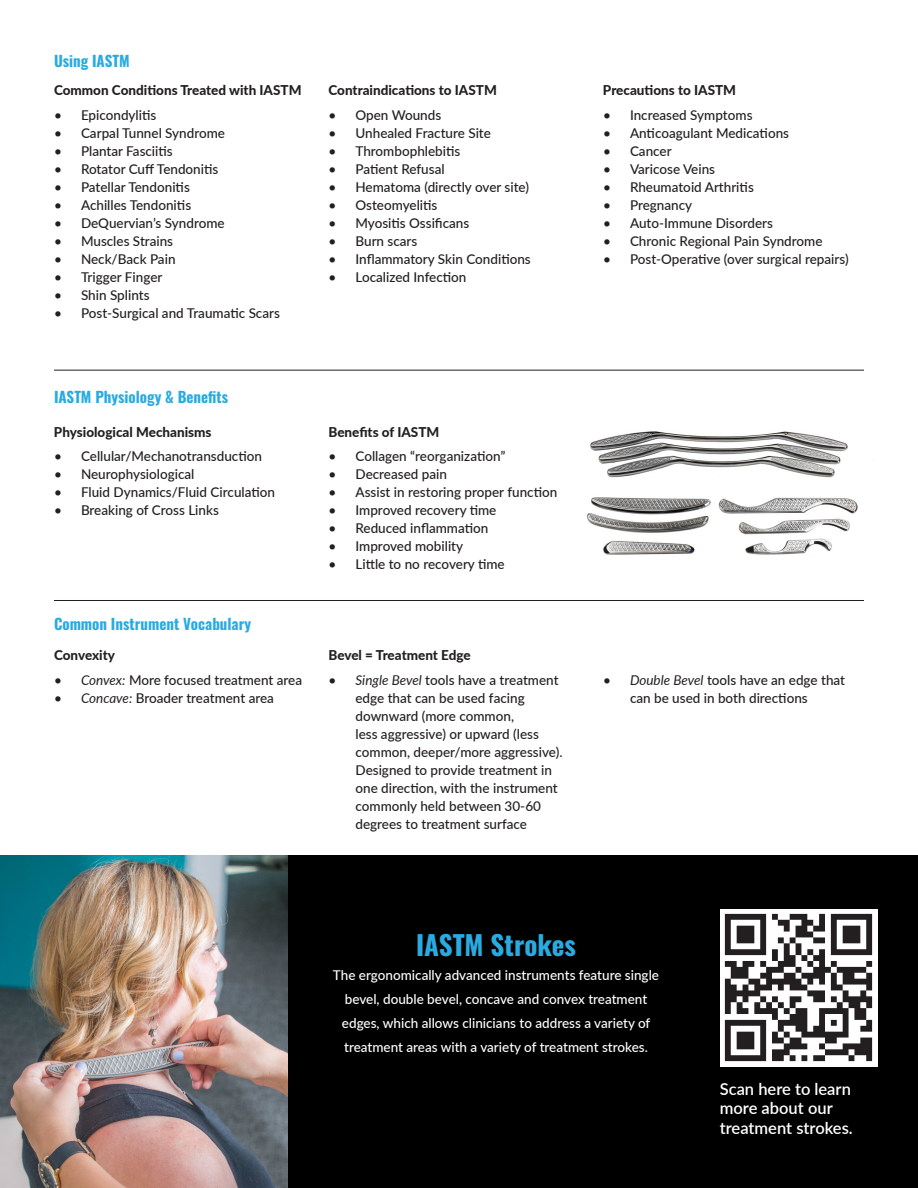
<style>
.page{position:relative;width:918px;height:1188px;background:#fff}
.page>*{position:absolute;margin:0;border:0;box-sizing:border-box;transform-origin:0 0}
.t1{font:700 27px "Oswald";color:#29abe2}
.body{font:600 16.5px/19.8px "Lato";color:#fff}
.body-2{font:700 15px "Oswald";color:#29abe2}
.t2{font:500 13.5px/18px "Lato";color:#231f20}
.body-3{font:500 13.5px/24px "Lato";color:#fff;text-align:center}
.Back_Subheader{font:900 13.5px "Lato";color:#231f20}
.s1{font-weight:400;font-style:italic}
</style>
<div class="page">
<div style="left:0;top:855px;width:918px;height:333px;background:#000"></div>
<img style="left:0;top:855px;width:288px;height:333px">
<img style="left:586px;top:431px;width:272px;height:124px">
<img style="left:720px;top:909px;width:158px;height:157px">
<hr style="left:54px;top:370px;width:810px;height:1px;background:#231f20">
<hr style="left:54px;top:600px;width:810px;height:1px;background:#231f20">
<p class="body-2" style="left:54px;top:48px;width:77px">Using IASTM</p>
<p class="Back_Subheader" style="left:54px;top:80px;width:249px">Common Conditions Treated with IASTM</p>
<p class="t2" style="left:54px;top:105px;width:104px">• Epicondylitis</p>
<p class="t2" style="left:54px;top:123px;width:173px">• Carpal Tunnel Syndrome</p>
<p class="t2" style="left:54px;top:141px;width:120px">• Plantar Fasciitis</p>
<p class="t2" style="left:54px;top:159px;width:166px">• Rotator Cuff Tendonitis</p>
<p class="t2" style="left:54px;top:177px;width:137px">• Patellar Tendonitis</p>
<p class="t2" style="left:54px;top:195px;width:139px">• Achilles Tendonitis</p>
<p class="t2" style="left:54px;top:213px;width:172px">• DeQuervian’s Syndrome</p>
<p class="t2" style="left:54px;top:231px;width:121px">• Muscles Strains</p>
<p class="t2" style="left:54px;top:249px;width:123px">• Neck/Back Pain</p>
<p class="t2" style="left:54px;top:267px;width:110px">• Trigger Finger</p>
<p class="t2" style="left:54px;top:285px;width:97px">• Shin Splints</p>
<p class="t2" style="left:54px;top:303px;width:227px">• Post-Surgical and Traumatic Scars</p>
<p class="Back_Subheader" style="left:328px;top:80px;width:170px">Contraindications to IASTM</p>
<p class="t2" style="left:328px;top:105px;width:114px">• Open Wounds</p>
<p class="t2" style="left:328px;top:123px;width:164px">• Unhealed Fracture Site</p>
<p class="t2" style="left:328px;top:141px;width:133px">• Thrombophlebitis</p>
<p class="t2" style="left:328px;top:159px;width:118px">• Patient Refusal</p>
<p class="t2" style="left:328px;top:177px;width:202px">• Hematoma (directly over site)</p>
<p class="t2" style="left:328px;top:195px;width:110px">• Osteomyelitis</p>
<p class="t2" style="left:328px;top:213px;width:142px">• Myositis Ossificans</p>
<p class="t2" style="left:328px;top:231px;width:90px">• Burn scars</p>
<p class="t2" style="left:328px;top:249px;width:204px">• Inflammatory Skin Conditions</p>
<p class="t2" style="left:328px;top:267px;width:140px">• Localized Infection</p>
<p class="Back_Subheader" style="left:603px;top:80px;width:135px">Precautions to IASTM</p>
<p class="t2" style="left:603px;top:105px;width:151px">• Increased Symptoms</p>
<p class="t2" style="left:603px;top:123px;width:188px">• Anticoagulant Medications</p>
<p class="t2" style="left:603px;top:141px;width:70px">• Cancer</p>
<p class="t2" style="left:603px;top:159px;width:114px">• Varicose Veins</p>
<p class="t2" style="left:603px;top:177px;width:152px">• Rheumatoid Arthritis</p>
<p class="t2" style="left:603px;top:195px;width:91px">• Pregnancy</p>
<p class="t2" style="left:603px;top:213px;width:172px">• Auto-Immune Disorders</p>
<p class="t2" style="left:603px;top:231px;width:221px">• Chronic Regional Pain Syndrome</p>
<p class="t2" style="left:603px;top:249px;width:247px">• Post-Operative (over surgical repairs)</p>
<p class="body-2" style="left:54px;top:384px;width:176px">IASTM Physiology &amp; Benefits</p>
<p class="Back_Subheader" style="left:54px;top:422px;width:159px">Physiological Mechanisms</p>
<p class="t2" style="left:54px;top:447px;width:209px">• Cellular/Mechanotransduction</p>
<p class="t2" style="left:54px;top:465px;width:142px">• Neurophysiological</p>
<p class="t2" style="left:54px;top:483px;width:223px">• Fluid Dynamics/Fluid Circulation</p>
<p class="t2" style="left:54px;top:501px;width:166px">• Breaking of Cross Links</p>
<p class="body-2" style="left:54px;top:610px;width:199px">Common Instrument Vocabulary</p>
<p class="Back_Subheader" style="left:54px;top:646px;width:63px">Convexity</p>
<p class="t2" style="left:54px;top:671px;width:250px">• <span class="s1">Convex:</span> More focused treatment area</p>
<p class="t2" style="left:54px;top:689px;width:222px">• <span class="s1">Concave:</span> Broader treatment area</p>
<p class="Back_Subheader" style="left:328px;top:422px;width:112px">Benefits of IASTM</p>
<p class="t2" style="left:328px;top:447px;width:178px">• Collagen “reorganization”</p>
<p class="t2" style="left:328px;top:465px;width:120px">• Decreased pain</p>
<p class="t2" style="left:328px;top:483px;width:230px">• Assist in restoring proper function</p>
<p class="t2" style="left:328px;top:501px;width:169px">• Improved recovery time</p>
<p class="t2" style="left:328px;top:519px;width:161px">• Reduced inflammation</p>
<p class="t2" style="left:328px;top:537px;width:136px">• Improved mobility</p>
<p class="t2" style="left:328px;top:555px;width:178px">• Little to no recovery time</p>
<p class="Back_Subheader" style="left:328px;top:646px;width:144px">Bevel = Treatment Edge</p>
<p class="t2" style="left:356px;top:671px;width:209px;text-indent:-27px">• <span class="s1">Single Bevel</span> tools have a treatment edge that can be used facing downward (more common,<br>less aggressive) or upward (less common, deeper/more aggressive).<br>Designed to provide treatment in one direction, with the instrument commonly held between 30-60 degrees to treatment surface</p>
<p class="t2" style="left:630px;top:671px;width:217px;text-indent:-27px">• <span class="s1">Double Bevel</span> tools have an edge that can be used in both directions</p>
<p class="t1" style="left:416px;top:921px;width:161px">IASTM Strokes</p>
<p class="body-3" style="left:333px;top:962px;width:328px">The ergonomically advanced instruments feature single bevel, double bevel, concave and convex treatment edges, which allows clinicians to address a variety of treatment areas with a variety of treatment strokes.</p>
<p class="body" style="left:720px;top:1078px;width:135px">Scan here to learn more about our treatment strokes.</p>
</div>
